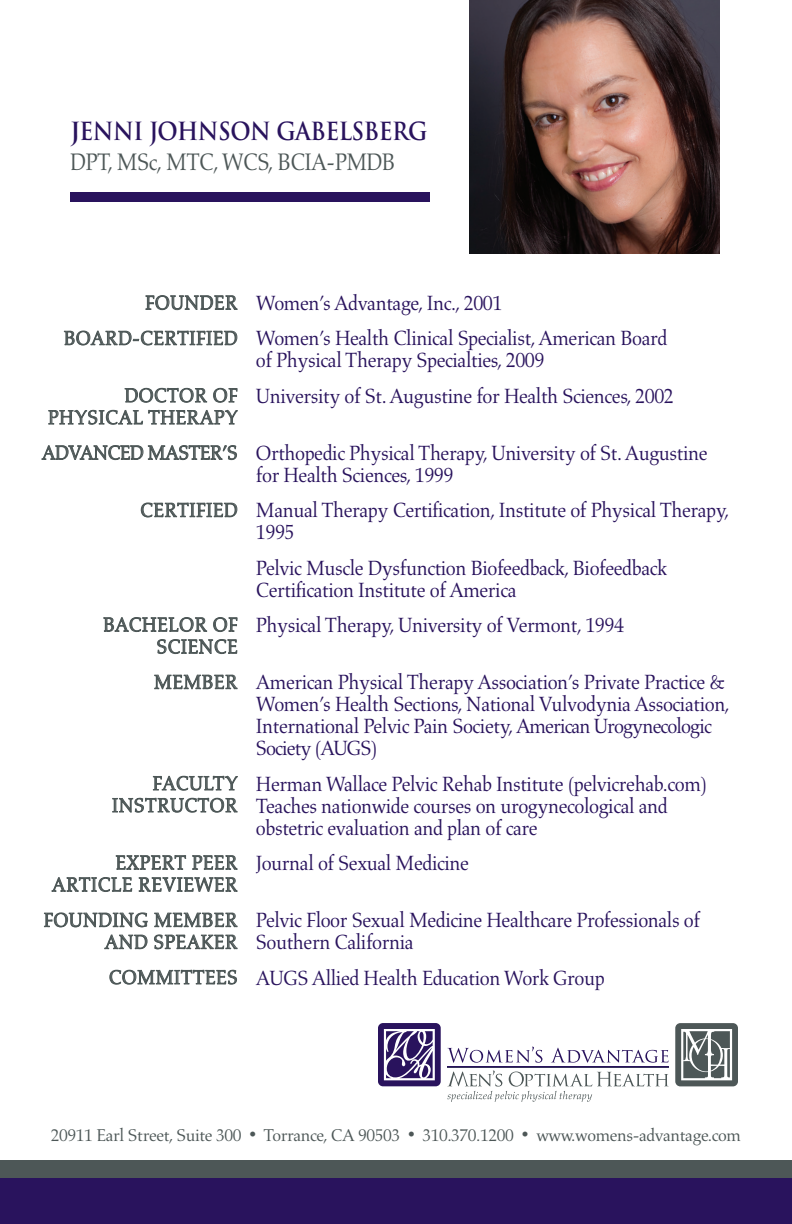
<style>
.page{position:relative;width:792px;height:1224px;background:#fff}
.page>*{position:absolute;margin:0;border:0;box-sizing:border-box;transform-origin:0 0}
.t1{font:24.4px/29.2px "Aldus";letter-spacing:-.02em;color:#4d5757;scale:.9 1}
.t2{font:21px/22px "Aldus";letter-spacing:-.02em;color:#29135d;scale:.95 1}
.t3{font:20px/22px "Aldus";letter-spacing:.025em;color:#4d5757;text-align:right;scale:.95 1}
.t4{font:20px "Aldus";letter-spacing:-.02em;color:#4d5757;scale:.95 1}
.t5{font:17.4px "Aldus";letter-spacing:-.02em;color:#4d5757}
.s1{font-family:"Trajan";font-weight:700;color:#29135d}
.s2{font-size:14.6px}
</style>
<div class="page">
<div style="left:0;top:1177px;width:792px;height:47px;background:#29135d"></div>
<div style="left:0;top:1160px;width:792px;height:17px;background:#4d5757"></div>
<svg style="left:675px;top:1023px;width:63px;height:63px"></svg>
<svg style="left:447px;top:1047px;width:95px;height:16px"></svg>
<svg style="left:551px;top:1048px;width:118px;height:15px"></svg>
<hr style="left:447px;top:1067px;width:222px;height:1px;background:#37345d">
<svg style="left:378px;top:1023px;width:63px;height:63px"></svg>
<svg style="left:447px;top:1071px;width:222px;height:31px"></svg>
<div style="left:70px;top:192px;width:360px;height:10px;background:#29135d"></div>
<img style="left:469px;top:0;width:251px;height:253px">
<svg style="left:145px;top:295px;width:93px;height:16px"></svg>
<svg style="left:63px;top:330px;width:175px;height:16px"></svg>
<svg style="left:41px;top:387px;width:197px;height:74px"></svg>
<svg style="left:140px;top:502px;width:98px;height:16px"></svg>
<svg style="left:103px;top:617px;width:135px;height:73px"></svg>
<svg style="left:112px;top:775px;width:126px;height:38px"></svg>
<svg style="left:115px;top:855px;width:123px;height:15px"></svg>
<svg style="left:51px;top:877px;width:187px;height:15px"></svg>
<svg style="left:44px;top:912px;width:194px;height:73px"></svg>
<p class="t1" style="left:70px;top:118px;width:399px"><span class="s1">JENNI JOHNSON GABELSBERG<br></span>DPT, MSc, MTC, WCS, BCIA-PMDB</p>
<p class="t3" style="left:145px;top:292px;width:99px">FOUNDER</p>
<p class="t3" style="left:64px;top:327px;width:184px">BOARD-CERTIFIED</p>
<p class="t3" style="left:48px;top:385px;width:201px">DOCTOR OF<br>PHYSICAL THERAPY</p>
<p class="t4" style="left:42px;top:442px;width:208px">ADVANCED MASTER’S</p>
<p class="t3" style="left:140px;top:499px;width:104px">CERTIFIED</p>
<p class="t3" style="left:103px;top:614px;width:143px">BACHELOR OF<br>SCIENCE</p>
<p class="t3" style="left:154px;top:671px;width:90px">MEMBER</p>
<p class="t3" style="left:112px;top:773px;width:134px">FACULTY<br>INSTRUCTOR</p>
<p class="t3" style="left:52px;top:852px;width:197px">EXPERT PEER<br>ARTICLE REVIEWER</p>
<p class="t3" style="left:44px;top:909px;width:206px">FOUNDING MEMBER<br>AND SPEAKER</p>
<p class="t3" style="left:109px;top:967px;width:137px">COMMITTEES</p>
<p class="t2" style="left:256px;top:292px;width:261px">Women’s Advantage, Inc., 2001</p>
<p class="t2" style="left:256px;top:328px;width:435px">Women’s Health Clinical Specialist, American Board of Physical Therapy Specialties, 2009</p>
<p class="t2" style="left:256px;top:385px;width:441px">University of St. Augustine for Health Sciences, 2002</p>
<p class="t2" style="left:256px;top:442px;width:477px">Orthopedic Physical Therapy, University of St. Augustine for Health Sciences, 1999</p>
<p class="t2" style="left:256px;top:500px;width:500px">Manual Therapy Certification, Institute of Physical Therapy,<br>1995</p>
<p class="t2" style="left:256px;top:557px;width:434px">Pelvic Muscle Dysfunction Biofeedback, Biofeedback<br>Certification Institute of America</p>
<p class="t2" style="left:256px;top:614px;width:389px">Physical Therapy, University of Vermont, 1994</p>
<p class="t2" style="left:256px;top:672px;width:500px">American Physical Therapy Association’s Private Practice &amp; Women’s Health Sections, National Vulvodynia Association, International Pelvic Pain Society, American Urogynecologic Society (AUGS)</p>
<p class="t2" style="left:256px;top:773px;width:476px">Herman Wallace Pelvic Rehab Institute (pelvicrehab.com)<br>Teaches nationwide courses on urogynecological and obstetric evaluation and plan of care</p>
<p class="t2" style="left:256px;top:852px;width:226px">Journal of Sexual Medicine</p>
<p class="t2" style="left:256px;top:910px;width:469px">Pelvic Floor Sexual Medicine Healthcare Professionals of<br>Southern California</p>
<p class="t2" style="left:256px;top:967px;width:369px">AUGS Allied Health Education Work Group</p>
<p class="t5" style="left:51px;top:1125px;width:692px">20911 Earl Street, Suite 300 <span class="s2">•</span> Torrance, CA 90503 <span class="s2">•</span> 310.370.1200 <span class="s2">•</span> www.womens-advantage.com</p>
</div>
